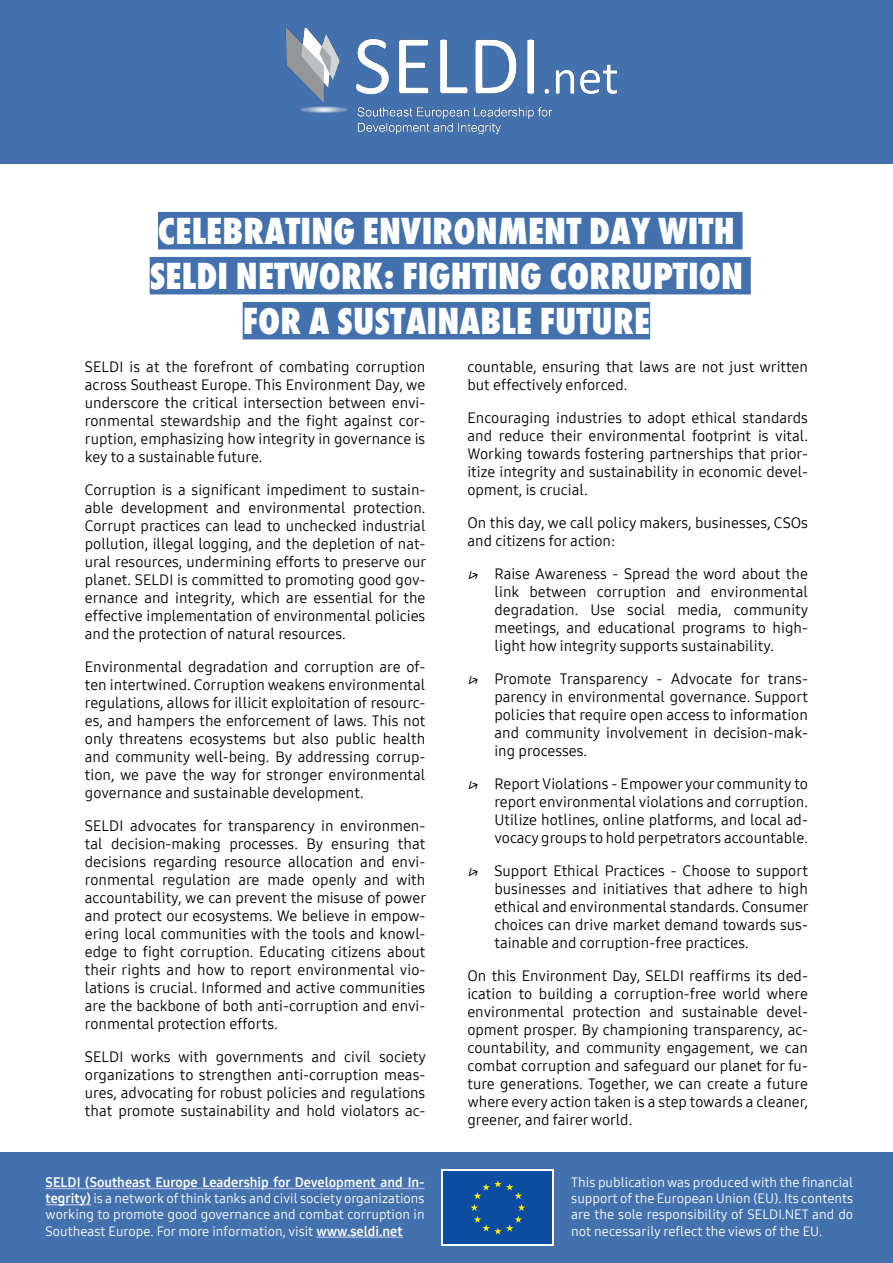
<style>
.page{position:relative;width:893px;height:1263px;background:#fff}
.page>*{position:absolute;margin:0;border:0;box-sizing:border-box;transform-origin:0 0}
.Heading_1{font:800 condensed 39px/45px "Wuerth";letter-spacing:.005em;color:#fff;text-align:center}
.t1{font:15px/18px "Samsung One 400";color:#000;text-align:justify}
.Disclaimer{font:13.5px/16.2px "Samsung One 400";color:#fff;text-align:justify}
.s1{font-family:"Samsung One 700"}
</style>
<div class="page">
<div style="left:0;top:0;width:893px;height:164px;background:#4371ad"></div>
<div style="left:0;top:1152px;width:893px;height:111px;background:#4371ad"></div>
<div style="left:442px;top:1169px;width:112px;height:77px;background:linear-gradient(to bottom,#fff,#fff)"></div>
<div style="left:444px;top:1171px;width:108px;height:73px;background:#0d4da1"></div>
<svg style="left:471px;top:1180px;width:54px;height:54px"></svg>
<hr style="left:46px;top:1188px;width:379px;height:1px;background:#a3b2dd">
<hr style="left:46px;top:1204px;width:45px;height:1px;background:#a3b2dd">
<hr style="left:316px;top:1236px;width:87px;height:2px;background:#a3b2dd">
<img style="left:285px;top:29px;width:331px;height:105px">
<div style="left:158px;top:212px;width:584px;height:37px;background:#4371ad"></div>
<div style="left:150px;top:257px;width:601px;height:37px;background:#4371ad"></div>
<div style="left:243px;top:302px;width:407px;height:37px;background:#4371ad"></div>
<p class="Heading_1" style="left:150px;top:206px;width:595px">CELEBRATING ENVIRONMENT DAY WITH<br>SELDI NETWORK: FIGHTING CORRUPTION<br>FOR A SUSTAINABLE FUTURE</p>
<p class="t1" style="left:85px;top:357px;width:342px">SELDI is at the forefront of combating corruption across Southeast Europe. This Environment Day, we underscore the critical intersection between envi&shy;ronmental stewardship and the fight against cor&shy;ruption, emphasizing how integrity in governance is key to a sustainable future.</p>
<p class="t1" style="left:85px;top:480px;width:343px">Corruption is a significant impediment to sustain&shy;able development and environmental protection.<br>Corrupt practices can lead to unchecked industrial pollution, illegal logging, and the depletion of nat&shy;ural resources, undermining efforts to preserve our planet. SELDI is committed to promoting good gov&shy;ernance and integrity, which are essential for the effective implementation of environmental policies and the protection of natural resources.</p>
<p class="t1" style="left:85px;top:657px;width:342px">Environmental degradation and corruption are of&shy;ten intertwined. Corruption weakens environmental regulations, allows for illicit exploitation of resourc&shy;es, and hampers the enforcement of laws. This not only threatens ecosystems but also public health and community well-being. By addressing corrup&shy;tion, we pave the way for stronger environmental governance and sustainable development.</p>
<p class="t1" style="left:85px;top:816px;width:343px">SELDI advocates for transparency in environmen&shy;tal decision-making processes. By ensuring that decisions regarding resource allocation and envi&shy;ronmental regulation are made openly and with accountability, we can prevent the misuse of power and protect our ecosystems. We believe in empow&shy;ering local communities with the tools and knowl&shy;edge to fight corruption. Educating citizens about their rights and how to report environmental vio&shy;lations is crucial. Informed and active communities are the backbone of both anti-corruption and envi&shy;ronmental protection efforts.</p>
<p class="t1" style="left:85px;top:1047px;width:342px">SELDI works with governments and civil society organizations to strengthen anti-corruption meas&shy;ures, advocating for robust policies and regulations that promote sustainability and hold violators ac-</p>
<p class="Disclaimer" style="left:46px;top:1174px;width:381px"><span class="s1">SELDI (Southeast Europe Leadership for Development and In&shy;tegrity)</span> is a network of think tanks and civil society organizations working to promote good governance and combat corruption in Southeast Europe. For more information, visit <span class="s1">www.seldi.net</span></p>
<p class="t1" style="left:467px;top:357px;width:342px">countable, ensuring that laws are not just written but effectively enforced.</p>
<p class="t1" style="left:467px;top:408px;width:342px">Encouraging industries to adopt ethical standards and reduce their environmental footprint is vital.<br>Working towards fostering partnerships that prior&shy;itize integrity and sustainability in economic devel&shy;opment, is crucial.</p>
<p class="t1" style="left:467px;top:513px;width:342px">On this day, we call policy makers, businesses, CSOs and citizens for action:</p>
<p class="t1" style="left:494px;top:564px;width:315px;text-indent:-27px">⭟ Raise Awareness - Spread the word about the link between corruption and environmental degradation. Use social media, community meetings, and educational programs to high&shy;light how integrity supports sustainability.</p>
<p class="t1" style="left:494px;top:669px;width:315px;text-indent:-27px">⭟ Promote Transparency - Advocate for trans&shy;parency in environmental governance. Support policies that require open access to information and community involvement in decision-mak&shy;ing processes.</p>
<p class="t1" style="left:494px;top:774px;width:315px;text-indent:-27px">⭟ Report Violations - Empower your community to report environmental violations and corruption.<br>Utilize hotlines, online platforms, and local ad&shy;vocacy groups to hold perpetrators accountable.</p>
<p class="t1" style="left:494px;top:861px;width:316px;text-indent:-27px">⭟ Support Ethical Practices - Choose to support businesses and initiatives that adhere to high ethical and environmental standards. Consumer choices can drive market demand towards sus&shy;tainable and corruption-free practices.</p>
<p class="t1" style="left:467px;top:966px;width:342px">On this Environment Day, SELDI reaffirms its ded&shy;ication to building a corruption-free world where environmental protection and sustainable devel&shy;opment prosper. By championing transparency, ac&shy;countability, and community engagement, we can combat corruption and safeguard our planet for fu&shy;ture generations. Together, we can create a future where every action taken is a step towards a cleaner, greener, and fairer world.</p>
<p class="Disclaimer" style="left:571px;top:1174px;width:283px">This publication was produced with the financial support of the European Union (EU). Its contents are the sole responsibility of SELDI.NET and do not necessarily reflect the views of the EU.</p>
</div>
